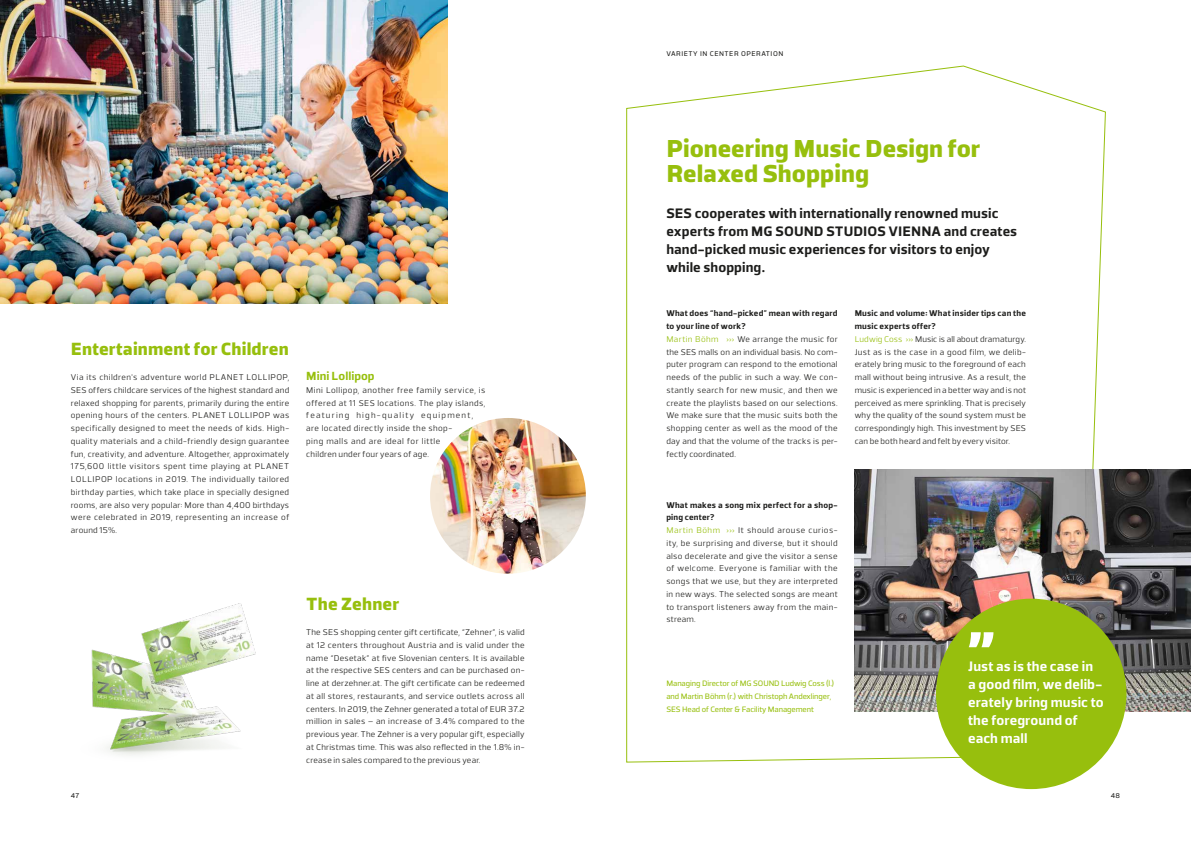
<style>
.page{position:relative;width:1191px;height:842px;background:#fff}
.page>*{position:absolute;margin:0;border:0;box-sizing:border-box;transform-origin:0 0}
.t1{font:900 25px/25.2px "TCF Noli";color:#97bf0d}
.t2{font:900 18px "TCF Noli";letter-spacing:.01em;color:#97bf0d}
.t3{font:700 14px/18px "TCF Noli";letter-spacing:.005em;color:#1d1d1b}
.t4{font:700 14px/18px "TCF Noli";letter-spacing:.005em;color:#fff}
.t5{font:700 12px "TCF Noli";color:#97bf0d}
.t6{font:8.5px/12.8px "TCF Noli";letter-spacing:.035em;color:#1d1d1b}
.t7{font:8.5px/12.8px "TCF Noli";letter-spacing:.015em;color:#1d1d1b}
.t8{font:8.5px/12.8px "TCF Noli";letter-spacing:.055em;color:#1d1d1b}
.t9{font:500 8px/12.8px "TCF Noli";letter-spacing:-.01em;color:#97bf0d}
.t10{font:500 7px "TCF Noli";letter-spacing:.07em;color:#1d1d1b}
.s1{font-weight:700}
.s2{color:#97bf0d}
</style>
<div class="page">
<svg style="left:626px;top:65px;width:480px;height:698px"></svg>
<img style="left:854px;top:469px;width:337px;height:243px">
<img style="left:0;top:0;width:447px;height:304px">
<img style="left:91px;top:603px;width:165px;height:153px">
<img style="left:430px;top:418px;width:156px;height:156px;border-radius:78px">
<div style="left:936px;top:599px;width:190px;height:190px;background:#97bf0d;border-radius:50%"></div>
<svg style="left:969px;top:632px;width:24px;height:15px"></svg>
<p class="t10" style="left:666px;top:50px;width:118px">VARIETY IN CENTER OPERATION</p>
<h1 class="t1" style="left:666px;top:135px;width:315px">Pioneering Music Design for<br>Relaxed Shopping</h1>
<h2 class="t2" style="left:71px;top:338px;width:219px">Entertainment for Children</h2>
<p class="t6" style="left:71px;top:371px;width:220px;text-align:justify">Via its children's adventure world PLANET LOLLIPOP, SES offers childcare services of the highest standard and relaxed shopping for parents, primarily during the entire opening hours of the centers. PLANET LOLLIPOP was specifically designed to meet the needs of kids. High&shy;quality materials and a child-friendly design guarantee fun, creativity, and adventure. Altogether, approximately 175,600 little visitors spent time playing at PLANET LOLLIPOP locations in 2019. The individually tailored birthday parties, which take place in specially designed rooms, are also very popular: More than 4,400 birthdays were celebrated in 2019, representing an increase of around 15%.</p>
<h3 class="t5" style="left:306px;top:369px;width:70px">Mini Lollipop</h3>
<p class="t8" style="left:306px;top:383px;width:181px">Mini Lollipop, another free family service, is offered at 11 SES locations. The play islands, featuring high-quality equipment, are located directly inside the shop-<br>ping malls and are ideal for little<br>children under four years of age.</p>
<h2 class="t2" style="left:306px;top:593px;width:94px">The Zehner</h2>
<p class="t6" style="left:306px;top:626px;width:220px;text-align:justify">The SES shopping center gift certificate, “Zehner”, is valid at 12 centers throughout Austria and is valid under the name “Desetak” at five Slovenian centers. It is available at the respective SES centers and can be purchased on&shy;line at derzehner.at. The gift certificate can be redeemed at all stores, restaurants, and service outlets across all centers. In 2019, the Zehner generated a total of EUR 37.2 million in sales – an increase of 3.4% compared to the previous year. The Zehner is a very popular gift, especially at Christmas time. This was also reflected in the 1.8% in&shy;crease in sales compared to the previous year.</p>
<h3 class="t3" style="left:666px;top:204px;width:352px">SES cooperates with internationally renowned music experts from MG SOUND STUDIOS VIENNA and creates hand-picked music experiences for visitors to enjoy while shopping.</h3>
<p class="t6" style="left:666px;top:307px;width:173px"><span class="s1">What does “hand-picked” mean with regard to your line of work?<br></span><span class="s2">Martin Böhm ›››</span> We arrange the music for the SES malls on an individual basis. No com&shy;puter program can respond to the emotional needs of the public in such a way. We con&shy;stantly search for new music, and then we create the playlists based on our selections.<br>We make sure that the music suits both the shopping center as well as the mood of the day and that the volume of the tracks is per&shy;fectly coordinated.</p>
<p class="t6" style="left:666px;top:498px;width:173px"><span class="s1">What makes a song mix perfect for a shop&shy;ping center?<br></span><span class="s2">Martin Böhm ›››</span> It should arouse curios&shy;ity, be surprising and diverse, but it should also decelerate and give the visitor a sense of welcome. Everyone is familiar with the songs that we use, but they are interpreted in new ways. The selected songs are meant to transport listeners away from the main&shy;stream.</p>
<p class="t9" style="left:666px;top:677px;width:169px">Managing Director of MG SOUND Ludwig Coss (l.) and Martin Böhm (r.) with Christoph Andexlinger,<br>SES Head of Center &amp; Facility Management</p>
<p class="t7" style="left:854px;top:307px;width:173px"><span class="s1">Music and volume: What insider tips can the music experts offer?<br></span><span class="s2">Ludwig Coss ›››</span> Music is all about dramaturgy.<br>Just as is the case in a good film, we delib&shy;erately bring music to the foreground of each mall without being intrusive. As a result, the music is experienced in a better way and is not perceived as mere sprinkling. That is precisely why the quality of the sound system must be correspondingly high. This investment by SES can be both heard and felt by every visitor.</p>
<h3 class="t4" style="left:968px;top:657px;width:137px">Just as is the case in a good film, we delib&shy;erately bring music to the foreground of each mall</h3>
<p class="t10" style="left:71px;top:792px;width:10px">47</p>
<p class="t10" style="left:1110px;top:792px;width:11px">48</p>
</div>
